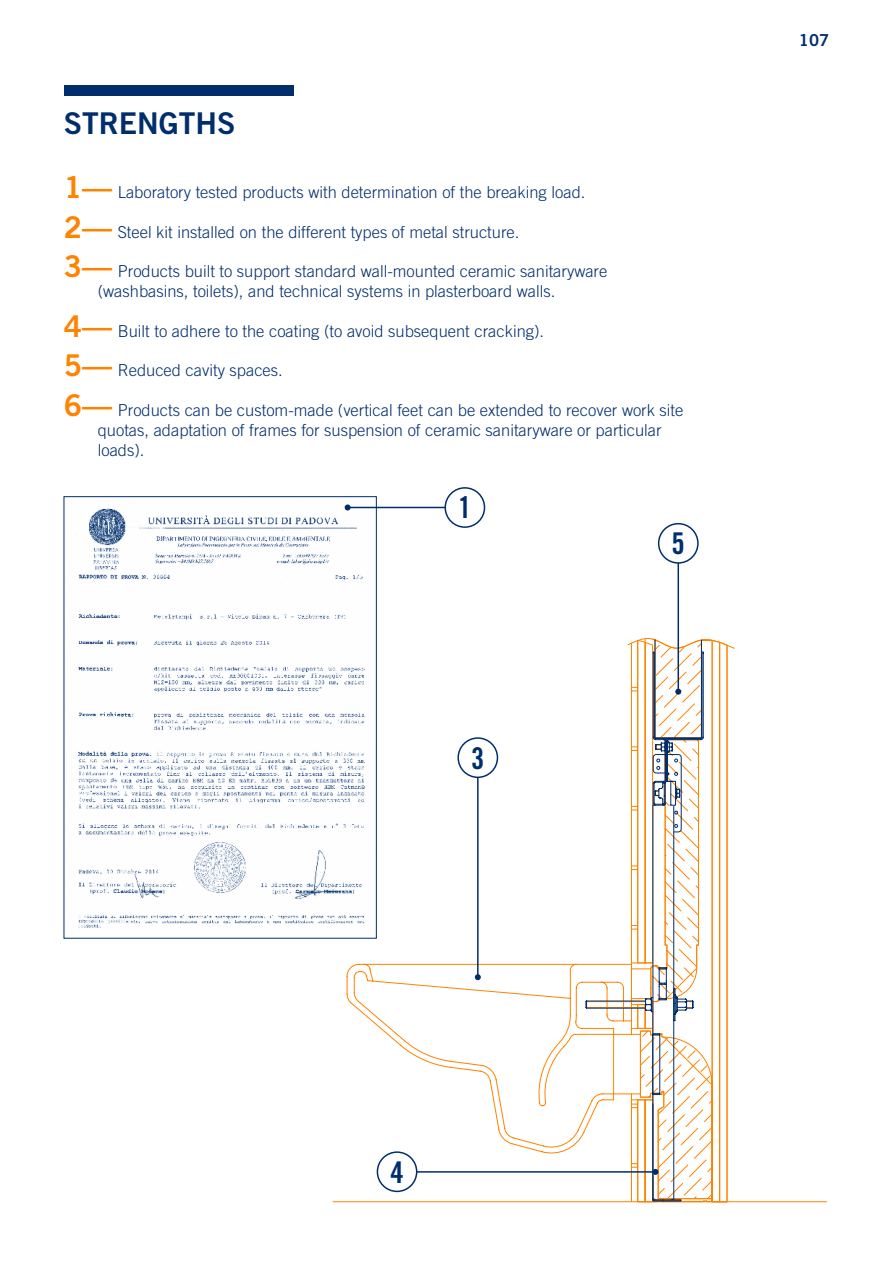
<style>
.page{position:relative;width:893px;height:1263px;background:#fff}
.page>*{position:absolute;margin:0;border:0;box-sizing:border-box;transform-origin:0 0}
.t1{font:30px "Trade Gothic LT Std Bd 2";color:#002e6d}
.t2{font:30px "Trade Gothic LT Std Bd Cn 20";color:#002e6d}
.t3{font:300 16.5px/19.8px "Trade Gothic LT Std";color:#002e6d}
.t4{font:16.5px "Trade Gothic LT Std Bd 2";color:#002e6d}
.s1{font-family:"Trade Gothic LT Std Bd 2";font-weight:400;font-size:30px;color:#ff8300}
</style>
<div class="page">
<div style="left:64px;top:85px;width:229px;height:11px;background:#002e6d"></div>
<svg style="left:332px;top:963px;width:495px;height:239px"></svg>
<img style="left:76px;top:506px;width:299px;height:423px">
<div style="left:64px;top:496px;width:313px;height:442px;border:1px solid #002e6d"></div>
<div style="left:444px;top:487px;width:41px;height:41px;border:2px solid #002e6d;border-radius:50%"></div>
<hr style="left:348px;top:507px;width:98px;height:1px;background:#002e6d">
<svg style="left:345px;top:504px;width:6px;height:6px"></svg>
<div style="left:377px;top:1151px;width:40px;height:41px;border:2px solid #002e6d;border-radius:50%"></div>
<hr style="left:416px;top:1171px;width:239px;height:1px;background:#002e6d">
<div style="left:658px;top:523px;width:41px;height:41px;border:2px solid #002e6d;border-radius:50%"></div>
<hr style="left:677px;top:563px;width:2px;height:129px;background:#002e6d">
<svg style="left:585px;top:633px;width:150px;height:569px"></svg>
<div style="left:457px;top:737px;width:41px;height:41px;border:2px solid #002e6d;border-radius:50%"></div>
<hr style="left:477px;top:777px;width:2px;height:200px;background:#002e6d">
<svg style="left:475px;top:974px;width:6px;height:6px"></svg>
<h1 class="t1" style="left:64px;top:105px;width:173px">STRENGTHS</h1>
<p class="t3" style="left:64px;top:182px;width:523px"><span class="s1">1—</span> Laboratory tested products with determination of the breaking load.</p>
<p class="t3" style="left:64px;top:222px;width:457px"><span class="s1">2—</span> Steel kit installed on the different types of metal structure.</p>
<p class="t3" style="left:98px;top:261px;width:511px;text-indent:-34px"><span class="s1">3—</span> Products built to support standard wall-mounted ceramic sanitaryware (washbasins, toilets), and technical systems in plasterboard walls.</p>
<p class="t3" style="left:64px;top:321px;width:482px"><span class="s1">4—</span> Built to adhere to the coating (to avoid subsequent cracking).</p>
<p class="t3" style="left:64px;top:360px;width:221px"><span class="s1">5—</span> Reduced cavity spaces.</p>
<p class="t3" style="left:98px;top:400px;width:587px;text-indent:-34px"><span class="s1">6—</span> Products can be custom-made (vertical feet can be extended to recover work site quotas, adaptation of frames for suspension of ceramic sanitaryware or particular loads).</p>
<h1 class="t2" style="left:458px;top:489px;width:15px">1</h1>
<h1 class="t2" style="left:471px;top:739px;width:15px">3</h1>
<h1 class="t2" style="left:672px;top:525px;width:15px">5</h1>
<p class="t4" style="left:799px;top:30px;width:32px">107</p>
<h1 class="t2" style="left:390px;top:1154px;width:15px">4</h1>
</div>
